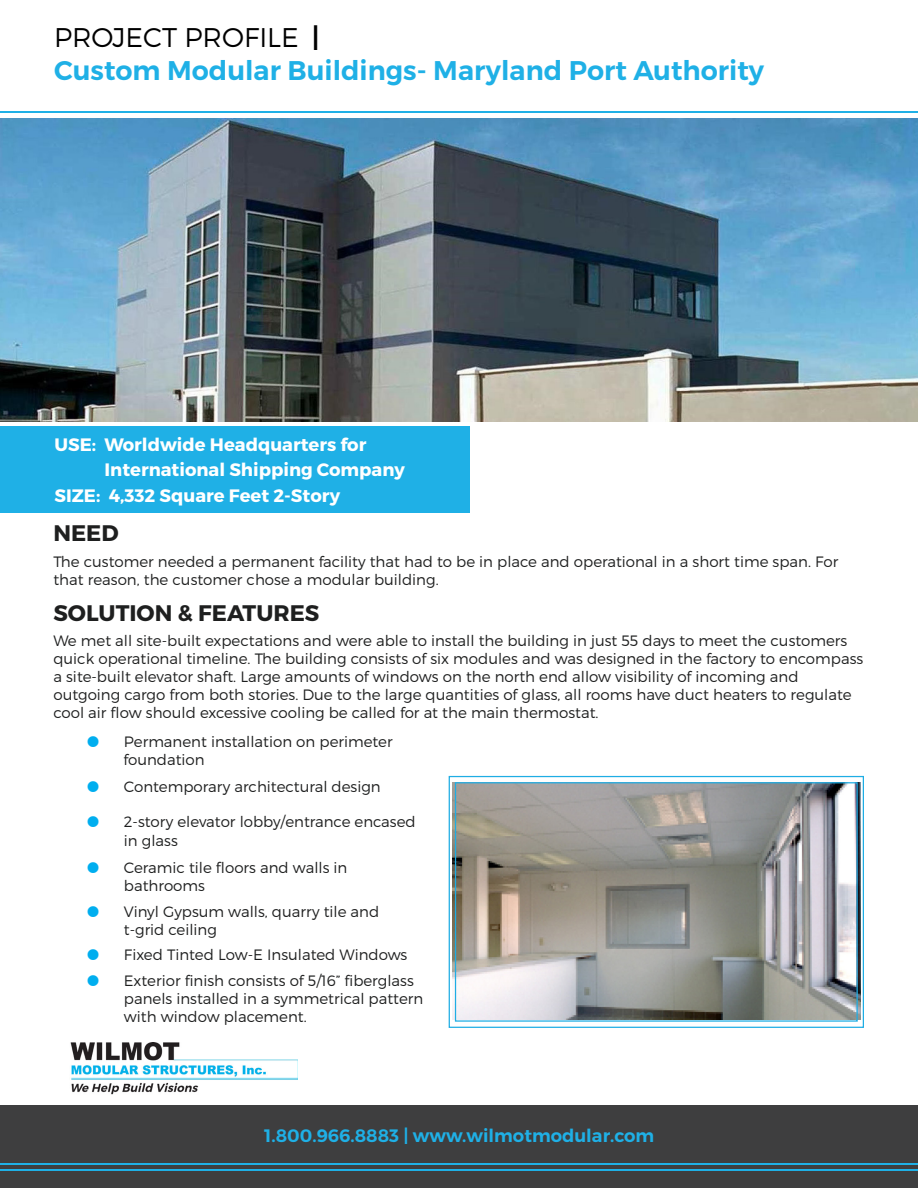
<style>
.page{position:relative;width:918px;height:1188px;background:#fff}
.page>*{position:absolute;margin:0;border:0;box-sizing:border-box;transform-origin:0 0}
.t1{font:600 27px "Montserrat";color:#1fb0e6}
.t2{font:600 27px "Montserrat";color:#1fafe5}
.t3{font:300 27px "Montserrat";color:#000}
.t4{font:700 22.5px "Montserrat";color:#1e1f1f}
.t5{font:700 18px/25.5px "Montserrat";color:#fff}
.t6{font:600 18px "Montserrat";color:#1fb0e6}
.t7{font:300 15px/18px "Montserrat";color:#1e1f1f}
.s1{font-weight:600}
</style>
<div class="page">
<div style="left:0;top:1105px;width:918px;height:83px;background:#3e3e3f"></div>
<hr style="left:0;top:1169px;width:918px;height:2px;background:#1fb0e6">
<hr style="left:0;top:1163px;width:918px;height:2px;background:#1fb0e6">
<hr style="left:0;top:111px;width:918px;height:2px;background:#1fb0e6">
<div style="left:0;top:426px;width:469px;height:87px;background:#1fb0e6"></div>
<img style="left:0;top:119px;width:918px;height:302px">
<img style="left:70px;top:1043px;width:228px;height:52px">
<svg style="left:448px;top:775px;width:416px;height:253px;background:#a2a29f"></svg>
<div style="left:455px;top:782px;width:403px;height:240px;border:1px solid #1fade4"></div>
<p class="t3" style="left:54px;top:21px;width:267px">PROJECT PROFILE <span class="s1">|</span></p>
<p class="t1" style="left:54px;top:53px;width:712px">Custom Modular Buildings- Maryland Port Authority</p>
<h1 class="t2" style="left:218px;top:48px;width:510px">Government Qualification Statement</h1>
<p class="t5" style="left:105px;top:432px;width:302px;text-indent:-50px">USE: Worldwide Headquarters for<br>International Shipping Company</p>
<p class="t5" style="left:54px;top:483px;width:287px">SIZE: 4,332 Square Feet 2-Story</p>
<p class="t4" style="left:53px;top:519px;width:67px">NEED</p>
<p class="t7" style="left:53px;top:552px;width:787px">The customer needed a permanent facility that had to be in place and operational in a short time span. For that reason, the customer chose a modular building.</p>
<p class="t4" style="left:53px;top:599px;width:267px">SOLUTION &amp; FEATURES</p>
<p class="t7" style="left:53px;top:632px;width:811px">We met all site-built expectations and were able to install the building in just 55 days to meet the customers quick operational timeline. The building consists of six modules and was designed in the factory to encompass a site-built elevator shaft. Large amounts of windows on the north end allow visibility of incoming and outgoing cargo from both stories. Due to the large quantities of glass, all rooms have duct heaters to regulate cool air flow should excessive cooling be called for at the main thermostat.</p>
<p class="t7" style="left:123px;top:733px;width:271px">Permanent installation on perimeter foundation</p>
<p class="t7" style="left:124px;top:778px;width:258px">Contemporary architectural design</p>
<p class="t7" style="left:124px;top:812px;width:293px">2-story elevator lobby/entrance encased</p>
<p class="t7" style="left:124px;top:832px;width:55px">in glass</p>
<p class="t7" style="left:124px;top:859px;width:225px">Ceramic tile floors and walls in bathrooms</p>
<p class="t7" style="left:124px;top:902px;width:257px">Vinyl Gypsum walls, quarry tile and</p>
<p class="t7" style="left:124px;top:920px;width:95px">t-grid ceiling</p>
<p class="t7" style="left:124px;top:946px;width:285px">Fixed Tinted Low-E Insulated Windows</p>
<p class="t7" style="left:124px;top:971px;width:291px">Exterior finish consists of 5/16” fiberglass</p>
<p class="t7" style="left:124px;top:989px;width:301px">panels installed in a symmetrical pattern</p>
<p class="t7" style="left:124px;top:1007px;width:184px">with window placement.</p>
<p class="t6" style="left:264px;top:1124px;width:391px">1.800.966.8883 | www.wilmotmodular.com</p>
</div>
